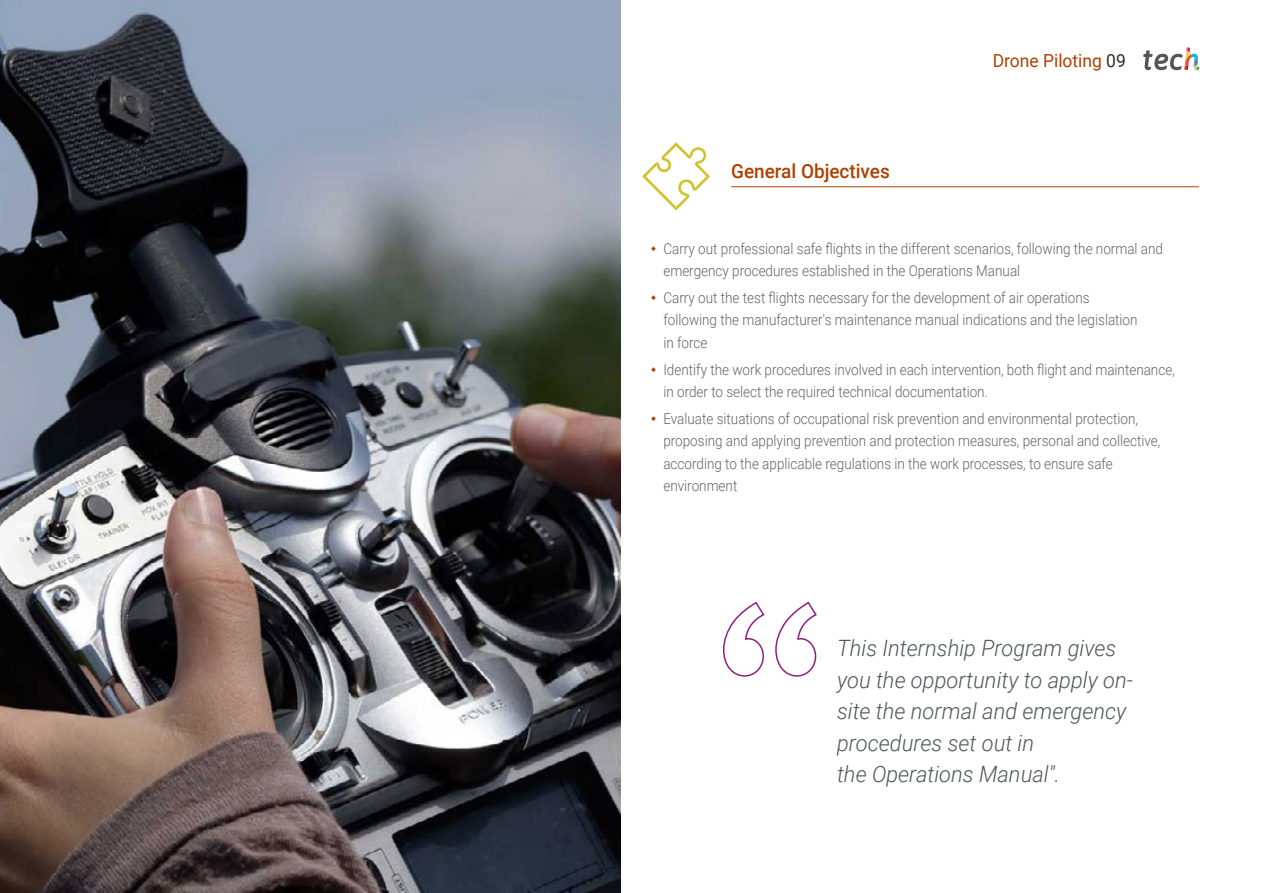
<style>
.page{position:relative;width:1263px;height:893px;background:#fff}
.page>*{position:absolute;margin:0;border:0;box-sizing:border-box;transform-origin:0 0}
.t1{font:italic 300 22.5px/31.5px "Roboto";color:#52555b}
.t2{font:500 19.5px "Roboto";color:#ae4000}
.t3{font:18px "Roboto";color:#ae4000}
.t4{font:300 15px/22.5px "Roboto";color:#61646a;scale:.9 1}
.s1{color:#312e20}
</style>
<div class="page">
<svg style="left:1143px;top:47px;width:56px;height:24px"></svg>
<img style="left:0;top:0;width:621px;height:893px">
<hr style="left:731px;top:186px;width:468px;height:1px;background:#ae4000">
<svg style="left:642px;top:142px;width:68px;height:69px"></svg>
<svg style="left:722px;top:601px;width:95px;height:76px"></svg>
<h2 class="t2" style="left:731px;top:158px;width:160px">General Objectives</h2>
<p class="t3" style="left:993px;top:48px;width:135px">Drone Piloting <span class="s1">09</span></p>
<p class="t4" style="left:663px;top:236px;width:557px">Carry out professional safe flights in the different scenarios, following the normal and emergency procedures established in the Operations Manual</p>
<p class="t4" style="left:663px;top:286px;width:528px">Carry out the test flights necessary for the development of air operations following the manufacturer's maintenance manual indications and the legislation in force</p>
<p class="t4" style="left:663px;top:357px;width:570px">Identify the work procedures involved in each intervention, both flight and maintenance, in order to select the required technical documentation.</p>
<p class="t4" style="left:663px;top:407px;width:554px">Evaluate situations of occupational risk prevention and environmental protection, proposing and applying prevention and protection measures, personal and collective, according to the applicable regulations in the work processes, to ensure safe environment</p>
<h1 class="t1" style="left:837px;top:632px;width:297px">This Internship Program gives you the opportunity to apply on&shy;site the normal and emergency procedures set out in<br>the Operations Manual".</h1>
</div>
